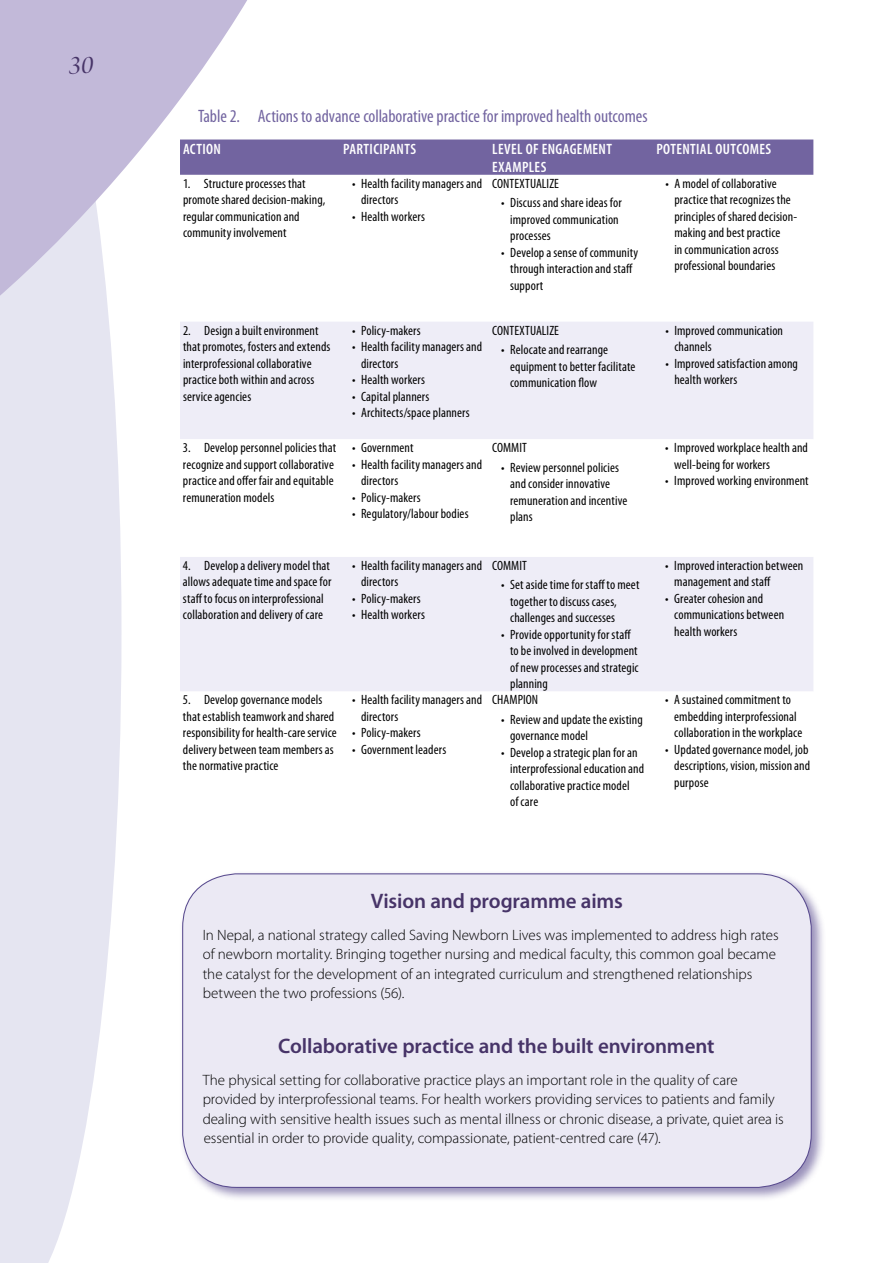
<style>
.page{position:relative;width:893px;height:1263px;background:#fff}
.page>*{position:absolute;margin:0;border:0;box-sizing:border-box;transform-origin:0 0}
.t1{font:27px "Arno Pro Italic Display";color:#473468}
.t2{font:600 21px "Myriad Pro";letter-spacing:-.01em;color:#473468}
.t3{font:condensed 18px "Myriad Pro";letter-spacing:-.005em;color:#7264a0}
.t4{font:300 15px/19.5px "Myriad Pro";letter-spacing:-.005em;color:#000}
.t5{font:600 condensed 15px/18px "Myriad Pro";letter-spacing:.025em;color:#fff}
.t6{font:condensed 13.5px/16.5px "Myriad Pro";letter-spacing:.005em;color:#000}
</style>
<div class="page">
<svg style="left:0;top:462px;width:122px;height:801px;background:#e8e8f2"></svg>
<svg style="left:0;top:0;width:373px;height:462px"></svg>
<div style="left:180px;top:140px;width:633px;height:35px;background:#7264a0"></div>
<div style="left:180px;top:322px;width:633px;height:117px;background:#eeedf7"></div>
<svg style="left:180px;top:439px;width:633px;height:252px;fill:#eeedf7"></svg>
<div style="left:179px;top:870px;width:646px;height:332px;background:#584a8e;opacity:.6"></div>
<div style="left:183px;top:874px;width:628px;height:313px;background:#ebe9f4;border-radius:54px"></div>
<h1 class="t1" style="left:69px;top:49px;width:26px">30</h1>
<h3 class="t3" style="left:198px;top:105px;width:451px">Table 2. Actions to advance collaborative practice for improved health outcomes</h3>
<p class="t5" style="left:183px;top:140px;width:39px">ACTION</p>
<p class="t5" style="left:343px;top:140px;width:75px">PARTICIPANTS</p>
<p class="t5" style="left:492px;top:140px;width:121px">LEVEL OF ENGAGEMENT<br>EXAMPLES</p>
<p class="t5" style="left:656px;top:140px;width:116px">POTENTIAL OUTCOMES</p>
<p class="t6" style="left:183px;top:175px;width:144px">1. Structure processes that promote shared decision-making, regular communication and community involvement</p>
<p class="t6" style="left:361px;top:175px;width:123px;text-indent:-9px">• Health facility managers and directors</p>
<p class="t6" style="left:674px;top:175px;width:124px;text-indent:-9px">• A model of collaborative practice that recognizes the principles of shared decision&shy;making and best practice<br>in communication across professional boundaries</p>
<p class="t6" style="left:492px;top:175px;width:68px">CONTEXTUALIZE</p>
<p class="t6" style="left:510px;top:194px;width:113px;text-indent:-9px">• Discuss and share ideas for improved communication processes</p>
<p class="t6" style="left:510px;top:244px;width:129px;text-indent:-9px">• Develop a sense of community through interaction and staff support</p>
<p class="t6" style="left:352px;top:208px;width:74px">• Health workers</p>
<p class="t6" style="left:183px;top:322px;width:149px">2. Design a built environment that promotes, fosters and extends interprofessional collaborative practice both within and across service agencies</p>
<p class="t6" style="left:352px;top:322px;width:70px">• Policy-makers</p>
<p class="t6" style="left:361px;top:338px;width:123px;text-indent:-9px">• Health facility managers and directors</p>
<p class="t6" style="left:352px;top:371px;width:74px">• Health workers</p>
<p class="t6" style="left:352px;top:388px;width:79px">• Capital planners</p>
<p class="t6" style="left:352px;top:404px;width:119px">• Architects/space planners</p>
<p class="t6" style="left:183px;top:439px;width:155px">3. Develop personnel policies that recognize andsupport collaborative practice and offer fair and equitable remuneration models</p>
<p class="t6" style="left:352px;top:439px;width:63px">• Government</p>
<p class="t6" style="left:361px;top:456px;width:123px;text-indent:-9px">• Health facility managers and directors</p>
<p class="t6" style="left:352px;top:489px;width:70px">• Policy-makers</p>
<p class="t6" style="left:352px;top:505px;width:118px">• Regulatory/labour bodies</p>
<p class="t6" style="left:492px;top:322px;width:68px">CONTEXTUALIZE</p>
<p class="t6" style="left:510px;top:341px;width:127px;text-indent:-9px">• Relocate and rearrange equipment to better facilitate communication flow</p>
<p class="t6" style="left:492px;top:439px;width:36px">COMMIT</p>
<p class="t6" style="left:510px;top:459px;width:119px;text-indent:-9px">• Review personnel policies and consider innovative remuneration and incentive plans</p>
<p class="t6" style="left:183px;top:557px;width:150px">4. Develop a delivery model that allows adequate time and space for staff to focus on interprofessional collaboration and delivery of care</p>
<p class="t6" style="left:361px;top:557px;width:123px;text-indent:-9px">• Health facility managers and directors</p>
<p class="t6" style="left:352px;top:590px;width:70px">• Policy-makers</p>
<p class="t6" style="left:352px;top:606px;width:74px">• Health workers</p>
<p class="t6" style="left:183px;top:691px;width:155px">5. Develop governance models that establish teamwork and shared responsibility for health-care service delivery between team members as the normative practice</p>
<p class="t6" style="left:361px;top:691px;width:123px;text-indent:-9px">• Health facility managers and directors</p>
<p class="t6" style="left:352px;top:724px;width:70px">• Policy-makers</p>
<p class="t6" style="left:352px;top:741px;width:96px">• Government leaders</p>
<p class="t6" style="left:492px;top:557px;width:36px">COMMIT</p>
<p class="t6" style="left:510px;top:576px;width:131px;text-indent:-9px">• Set aside time for staff to meet together to discuss cases, challenges and successes</p>
<p class="t6" style="left:510px;top:626px;width:130px;text-indent:-9px">• Provide opportunity for staff to be involved in development of new processes and strategic planning</p>
<p class="t6" style="left:492px;top:691px;width:46px">CHAMPION</p>
<p class="t6" style="left:510px;top:711px;width:134px;text-indent:-9px">• Review and update the existing governance model</p>
<p class="t6" style="left:510px;top:744px;width:136px;text-indent:-9px">• Develop a strategic plan for an interprofessional education and collaborative practice model<br>of care</p>
<p class="t6" style="left:674px;top:322px;width:110px;text-indent:-9px">• Improved communication channels</p>
<p class="t6" style="left:674px;top:355px;width:125px;text-indent:-9px">• Improved satisfaction among health workers</p>
<p class="t6" style="left:674px;top:439px;width:135px;text-indent:-9px">• Improved workplace health and well-being for workers</p>
<p class="t6" style="left:665px;top:472px;width:145px">• Improved working environment</p>
<p class="t6" style="left:674px;top:557px;width:130px;text-indent:-9px">• Improved interaction between management and staff</p>
<p class="t6" style="left:674px;top:590px;width:111px;text-indent:-9px">• Greater cohesion and communications between health workers</p>
<p class="t6" style="left:674px;top:691px;width:129px;text-indent:-9px">• A sustained commitment to embedding interprofessional collaboration in the workplace</p>
<p class="t6" style="left:674px;top:741px;width:137px;text-indent:-9px">• Updated governance model, job descriptions, vision, mission and purpose</p>
<h2 class="t2" style="left:371px;top:888px;width:254px">Vision and programme aims</h2>
<p class="t4" style="left:203px;top:925px;width:578px">In Nepal, a national strategy called Saving Newborn Lives was implemented to address high rates of newborn mortality. Bringing together nursing and medical faculty, this common goal became the catalyst for the development of an integrated curriculum and strengthened relationships between the two professions (56).</p>
<h2 class="t2" style="left:278px;top:1033px;width:438px">Collaborative practice and the built environment</h2>
<p class="t4" style="left:203px;top:1070px;width:583px">The physical setting for collaborative practice plays an important role in the quality of care provided by interprofessional teams. For health workers providing services to patients and family dealing with sensitive health issues such as mental illness or chronic disease, a private, quiet area is essential in order to provide quality, compassionate, patient-centred care (47).</p>
</div>
